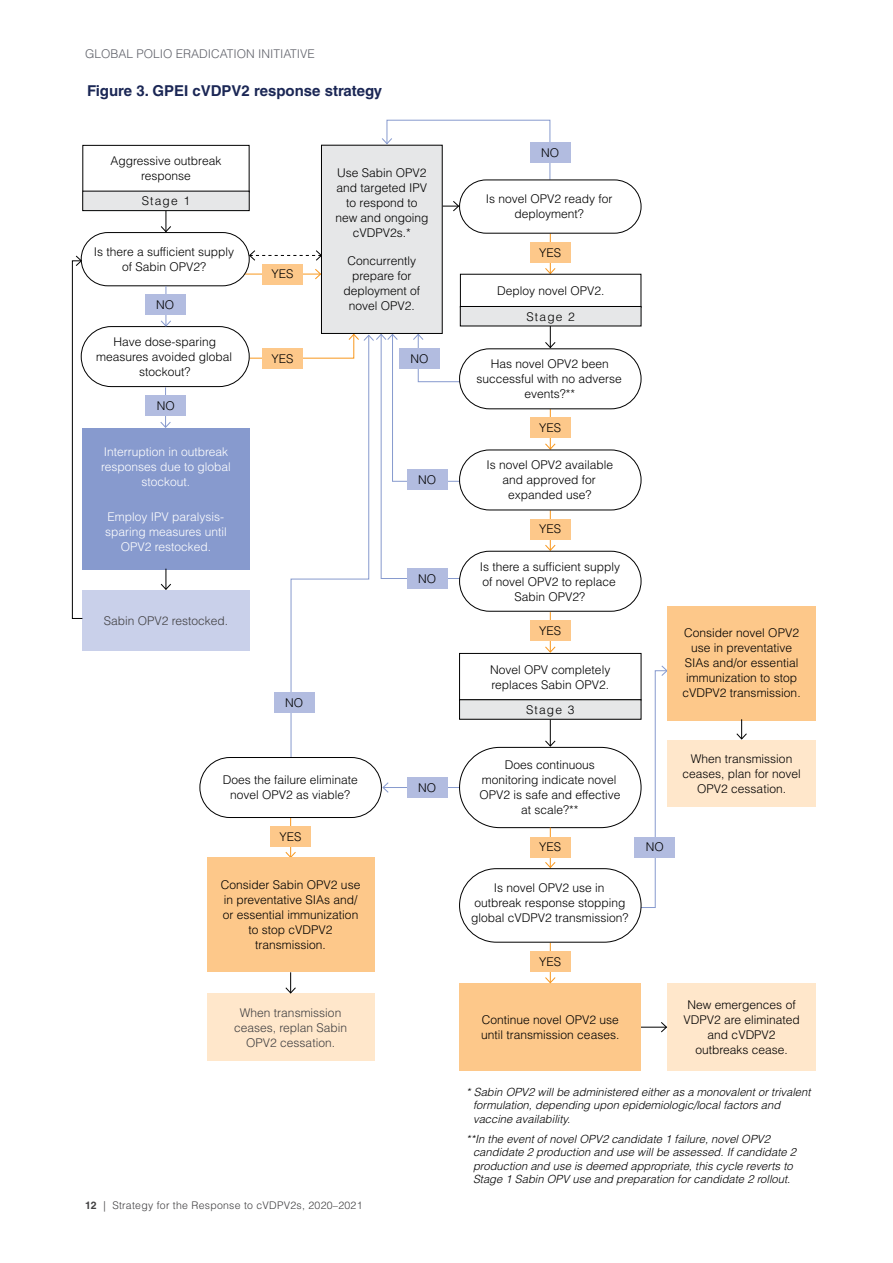
<style>
.page{position:relative;width:893px;height:1263px;background:#fff}
.page>*{position:absolute;margin:0;border:0;box-sizing:border-box;transform-origin:0 0}
.t1{font:700 15px "Helvetica LT Std";color:#1b2755}
.t2{font:300 12px/15px "Helvetica LT Std";color:#000;text-align:center}
.t3{font:300 12px/15px "Helvetica LT Std";color:#fff;text-align:center}
.t4{font:300 12px/15px "Helvetica LT Std";color:#414042;text-align:center}
.t5{font:300 12px "Helvetica LT Std";color:#60626a}
.t6{font:italic 300 11.25px/13.5px "Helvetica LT Std";color:#000}
.t7{font:300 10.5px "Helvetica LT Std";letter-spacing:.025em;color:#414042}
.s1{font-weight:700}
</style>
<div class="page">
<hr style="left:383px;top:787px;width:154px;height:1px;background:#879ace">
<svg style="left:382px;top:782px;width:7px;height:11px"></svg>
<hr style="left:244px;top:274px;width:77px;height:1px;background:#f8971d">
<svg style="left:160px;top:211px;width:12px;height:21px"></svg>
<div style="left:82px;top:145px;width:167px;height:47px;border:1px solid #000"></div>
<div style="left:83px;top:191px;width:166px;height:20px;background:#e6e7e8"></div>
<div style="left:82px;top:191px;width:168px;height:20px;border:1px solid #000"></div>
<div style="left:81px;top:232px;width:169px;height:54px;border:1px solid #000;border-radius:27px"></div>
<div style="left:82px;top:428px;width:168px;height:142px;background:#879ace"></div>
<div style="left:81px;top:326px;width:169px;height:61px;border:1px solid #000;border-radius:30px"></div>
<hr style="left:165px;top:387px;width:1px;height:40px;background:#879ace">
<svg style="left:160px;top:422px;width:11px;height:6px"></svg>
<div style="left:146px;top:396px;width:40px;height:20px;background:#b2bce0"></div>
<hr style="left:166px;top:286px;width:1px;height:40px;background:#879ace">
<svg style="left:160px;top:320px;width:12px;height:7px"></svg>
<div style="left:145px;top:294px;width:40px;height:20px;background:#b2bce0"></div>
<div style="left:407px;top:777px;width:40px;height:21px;background:#b2bce0"></div>
<div style="left:460px;top:700px;width:181px;height:19px;background:#e6e7e8"></div>
<div style="left:459px;top:699px;width:182px;height:21px;border:1px solid #000"></div>
<div style="left:460px;top:747px;width:181px;height:81px;background:#fff;border-radius:40px"></div>
<div style="left:459px;top:747px;width:182px;height:81px;border:1px solid #000;border-radius:40px"></div>
<hr style="left:613px;top:1027px;width:53px;height:1px;background:#000">
<div style="left:660px;top:984px;width:156px;height:87px;background:#ffe7cb"></div>
<hr style="left:550px;top:827px;width:1px;height:40px;background:#f8971d">
<svg style="left:545px;top:861px;width:11px;height:7px"></svg>
<div style="left:530px;top:837px;width:41px;height:20px;background:#fdc88a"></div>
<hr style="left:550px;top:943px;width:1px;height:40px;background:#f8971d">
<svg style="left:460px;top:976px;width:181px;height:95px;background:#fdcb92"></svg>
<div style="left:530px;top:951px;width:41px;height:21px;background:#fdc88a"></div>
<svg style="left:631px;top:606px;width:185px;height:302px"></svg>
<div style="left:82px;top:590px;width:168px;height:61px;background:#c9d0ea"></div>
<svg style="left:160px;top:569px;width:11px;height:21px"></svg>
<svg style="left:72px;top:255px;width:11px;height:364px"></svg>
<svg style="left:249px;top:119px;width:339px;height:646px"></svg>
<div style="left:274px;top:693px;width:40px;height:20px;background:#b2bce0"></div>
<hr style="left:290px;top:817px;width:1px;height:40px;background:#f8971d">
<svg style="left:285px;top:851px;width:11px;height:6px"></svg>
<div style="left:270px;top:827px;width:41px;height:20px;background:#fdc88a"></div>
<div style="left:207px;top:857px;width:167px;height:115px;background:#fdc88a"></div>
<div style="left:207px;top:993px;width:167px;height:68px;background:#ffe7cb"></div>
<svg style="left:285px;top:972px;width:11px;height:22px"></svg>
<div style="left:460px;top:306px;width:181px;height:20px;background:#e6e7e8"></div>
<div style="left:460px;top:306px;width:181px;height:20px;border:1px solid #000"></div>
<div style="left:200px;top:757px;width:181px;height:60px;background:#fff;border-radius:30px"></div>
<div style="left:200px;top:757px;width:182px;height:61px;border:1px solid #000;border-radius:30px"></div>
<div style="left:460px;top:869px;width:181px;height:73px;background:#fff;border-radius:37px"></div>
<div style="left:459px;top:868px;width:182px;height:74px;border:1px solid #000;border-radius:37px"></div>
<p class="t5" style="left:85px;top:47px;width:231px">GLOBAL POLIO ERADICATION INITIATIVE</p>
<p class="t1" style="left:87px;top:81px;width:297px">Figure 3. GPEI cVDPV2 response strategy</p>
<p class="t2" style="left:110px;top:154px;width:112px">Aggressive outbreak response</p>
<p class="t2" style="left:142px;top:193px;width:50px">Stage 1</p>
<p class="t2" style="left:94px;top:244px;width:142px">Is there a sufficient supply of Sabin OPV2?</p>
<p class="t2" style="left:156px;top:297px;width:19px">NO</p>
<p class="t2" style="left:96px;top:334px;width:137px">Have dose-sparing measures avoided global stockout?</p>
<p class="t2" style="left:157px;top:398px;width:19px">NO</p>
<p class="t3" style="left:101px;top:444px;width:131px">Interruption in outbreak responses due to global stockout.</p>
<p class="t3" style="left:105px;top:509px;width:123px">Employ IPV paralysis&shy;sparing measures until<br>OPV2 restocked.</p>
<p class="t2" style="left:271px;top:266px;width:23px">YES</p>
<p class="t2" style="left:271px;top:351px;width:23px">YES</p>
<p class="t2" style="left:335px;top:165px;width:94px">Use Sabin OPV2 and targeted IPV to respond to new and ongoing cVDPV2s.*</p>
<p class="t2" style="left:343px;top:253px;width:78px">Concurrently prepare for deployment of novel OPV2.</p>
<p class="t2" style="left:410px;top:351px;width:19px">NO</p>
<p class="t2" style="left:418px;top:472px;width:19px">NO</p>
<p class="t2" style="left:541px;top:145px;width:19px">NO</p>
<p class="t2" style="left:486px;top:191px;width:128px">Is novel OPV2 ready for deployment?</p>
<p class="t2" style="left:539px;top:245px;width:23px">YES</p>
<p class="t2" style="left:497px;top:278px;width:109px;line-height:25.5px">Deploy novel OPV2.<br>Stage 2</p>
<p class="t2" style="left:476px;top:356px;width:147px">Has novel OPV2 been successful with no adverse events?**</p>
<p class="t2" style="left:539px;top:420px;width:23px">YES</p>
<p class="t2" style="left:487px;top:457px;width:128px">Is novel OPV2 available and approved for expanded use?</p>
<p class="t2" style="left:539px;top:521px;width:23px">YES</p>
<p class="t4" style="left:104px;top:613px;width:126px">Sabin OPV2 restocked.</p>
<p class="t2" style="left:285px;top:695px;width:19px">NO</p>
<p class="t2" style="left:223px;top:772px;width:137px">Does the failure eliminate novel OPV2 as viable?</p>
<p class="t2" style="left:280px;top:829px;width:23px">YES</p>
<p class="t2" style="left:221px;top:877px;width:141px">Consider Sabin OPV2 use in preventative SIAs and/ or essential immunization to stop cVDPV2 transmission.</p>
<p class="t4" style="left:234px;top:1005px;width:115px">When transmission ceases, replan Sabin<br>OPV2 cessation.</p>
<p class="t7" style="left:85px;top:1199px;width:279px"><span class="s1">12</span> | Strategy for the Response to cVDPV2s, 2020–2021</p>
<p class="t2" style="left:418px;top:571px;width:19px">NO</p>
<p class="t2" style="left:480px;top:559px;width:142px">Is there a sufficient supply of novel OPV2 to replace<br>Sabin OPV2?</p>
<p class="t2" style="left:539px;top:623px;width:23px">YES</p>
<p class="t2" style="left:418px;top:780px;width:19px">NO</p>
<p class="t2" style="left:490px;top:662px;width:122px;text-align:left">Novel OPV completely replaces Sabin OPV2.</p>
<p class="t2" style="left:526px;top:702px;width:50px">Stage 3</p>
<p class="t2" style="left:479px;top:757px;width:143px">Does continuous monitoring indicate novel<br>OPV2 is safe and effective at scale?**</p>
<p class="t2" style="left:539px;top:839px;width:23px">YES</p>
<p class="t2" style="left:471px;top:880px;width:159px">Is novel OPV2 use in outbreak response stopping global cVDPV2 transmission?</p>
<p class="t2" style="left:539px;top:954px;width:23px">YES</p>
<p class="t2" style="left:646px;top:839px;width:19px">NO</p>
<p class="t2" style="left:481px;top:1012px;width:140px;text-align:left">Continue novel OPV2 use until transmission ceases.</p>
<p class="t2" style="left:683px;top:625px;width:120px">Consider novel OPV2 use in preventative<br>SIAs and/or essential immunization to stop cVDPV2 transmission.</p>
<p class="t2" style="left:683px;top:751px;width:120px">When transmission ceases, plan for novel<br>OPV2 cessation.</p>
<p class="t2" style="left:683px;top:997px;width:118px">New emergences of<br>VDPV2 are eliminated and cVDPV2 outbreaks cease.</p>
<p class="t6" style="left:473px;top:1085px;width:339px;text-indent:-7px">* Sabin OPV2 will be administered either as a monovalent or trivalent formulation, depending upon epidemiologic/local factors and vaccine availability.</p>
<p class="t6" style="left:473px;top:1132px;width:325px;text-indent:-7px">**In the event of novel OPV2 candidate 1 failure, novel OPV2 candidate 2 production and use will be assessed. If candidate 2 production and use is deemed appropriate, this cycle reverts to Stage 1 Sabin OPV use and preparation for candidate 2 rollout.</p>
</div>
